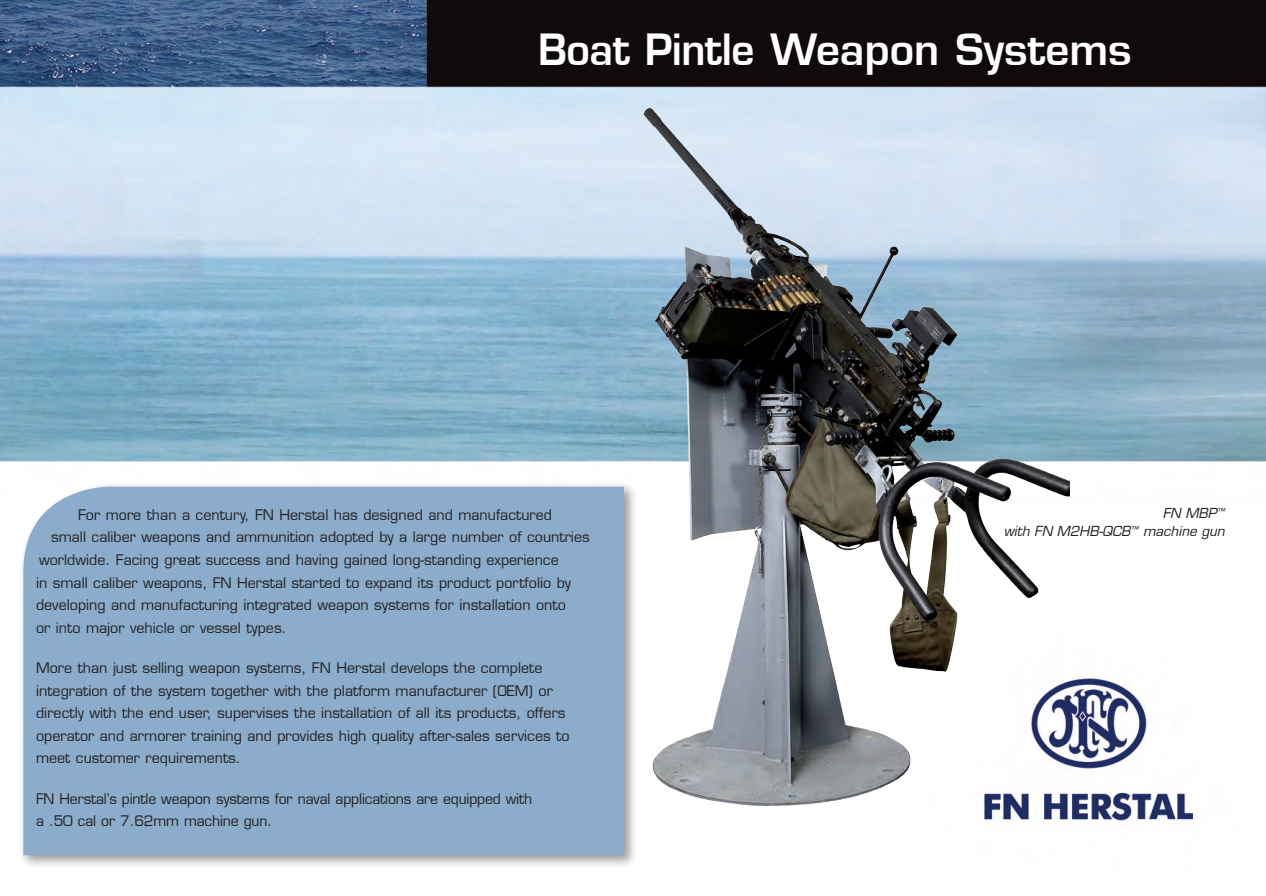
<style>
.page{position:relative;width:1266px;height:896px;background:#fff}
.page>*{position:absolute;margin:0;border:0;box-sizing:border-box;transform-origin:0 0}
.t1{font:700 42px "Euromode";color:#fff;scale:.96 1}
.t2{font:14.25px/22.5px "Euromode Plain";color:#231f20}
.t3{font:italic 13.5px/18px "Euromode";color:#231f20;text-align:right}
</style>
<div class="page">
<img style="left:0;top:0;width:1266px;height:821px">
<div style="left:19px;top:482px;width:619px;height:386px;background:#231f20;opacity:.45"></div>
<div style="left:23px;top:486px;width:601px;height:369px;background:#8bacca"></div>
<img style="left:644px;top:109px;width:425px;height:696px">
<h1 class="t1" style="left:538px;top:23px;width:620px">Boat Pintle Weapon Systems</h1>
<p class="t2" style="left:78px;top:503px;width:475px">For more than a century, FN Herstal has designed and manufactured</p>
<p class="t2" style="left:51px;top:526px;width:540px">small caliber weapons and ammunition adopted by a large number of countries</p>
<p class="t2" style="left:39px;top:548px;width:521px">worldwide. Facing great success and having gained long-standing experience</p>
<p class="t2" style="left:36px;top:571px;width:536px">in small caliber weapons, FN Herstal started to expand its product portfolio by</p>
<p class="t2" style="left:36px;top:593px;width:531px">developing and manufacturing integrated weapon systems for installation onto</p>
<p class="t2" style="left:36px;top:616px;width:252px">or into major vehicle or vessel types.</p>
<p class="t2" style="left:36px;top:656px;width:535px">More than just selling weapon systems, FN Herstal develops the complete integration of the system together with the platform manufacturer (OEM) or directly with the end user, supervises the installation of all its products, offers operator and armorer training and provides high quality after-sales services to meet customer requirements.</p>
<p class="t2" style="left:36px;top:787px;width:497px">FN Herstal’s pintle weapon systems for naval applications are equipped with a .50 cal or 7.62mm machine gun.</p>
<p class="t3" style="left:1004px;top:504px;width:222px">FN MBP<sup>™<br></sup>with FN M2HB-QCB<sup>™</sup> machine gun</p>
</div>
